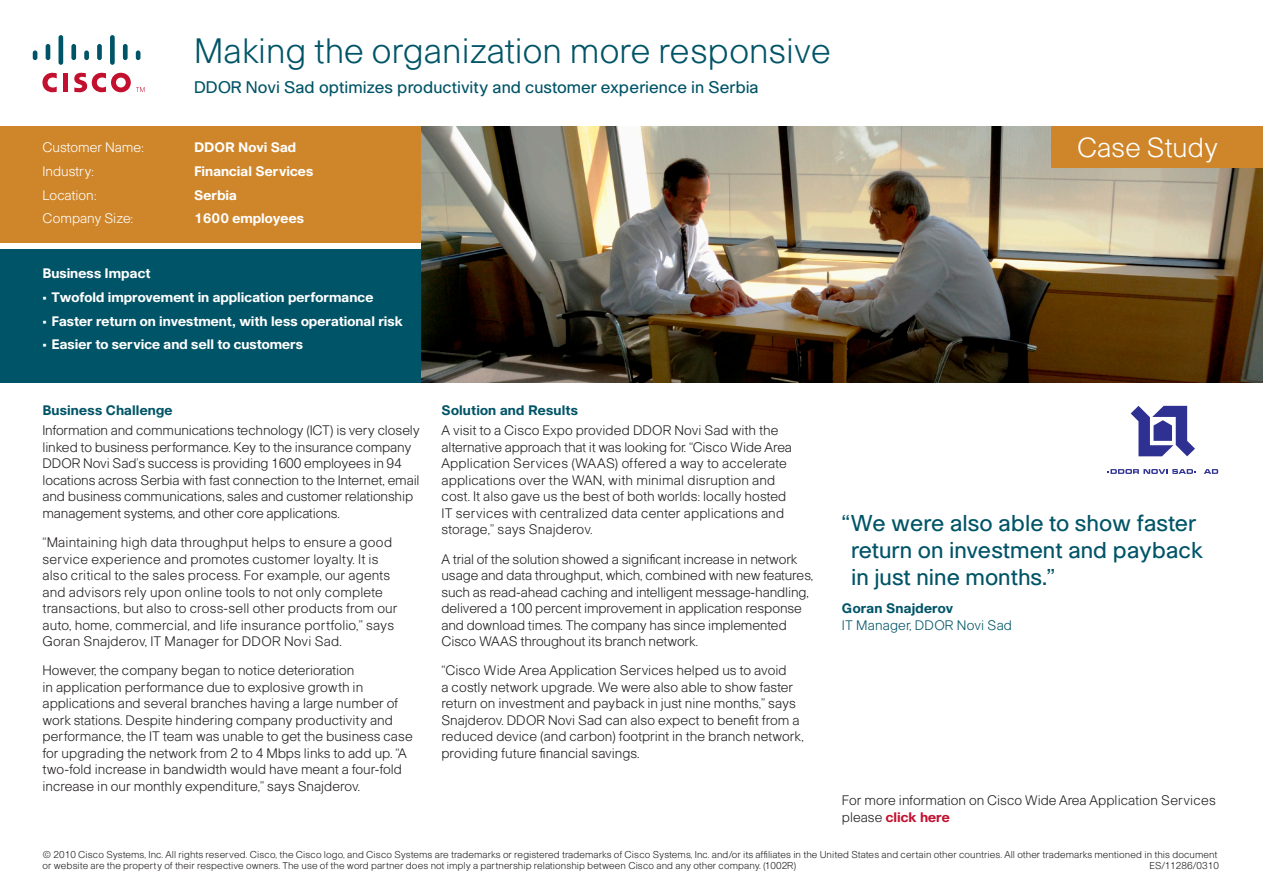
<style>
.page{position:relative;width:1263px;height:893px;background:#fff}
.page>*{position:absolute;margin:0;border:0;box-sizing:border-box;transform-origin:0 0}
.Headline{font:300 34.5px "Cisco";letter-spacing:.005em;color:#005467}
.Case_Study{font:300 27px "Cisco";color:#fff}
.Pull_Quote{font:22.5px/27px "Cisco";color:#005467}
.Sub-Headline{font:16.5px "Cisco";color:#005467}
.Body_Text{font:300 13.5px/16.5px "Cisco";color:#231f20}
.Bullett_Exec_Text{font:700 13.5px "Cisco";color:#fff}
.More_Information{font:300 13.5px/17.2px "Cisco";color:#231f20}
.Cust__Ind__loc__Size{font:700 13.5px "Cisco";color:#fff}
.Cust__Ind__loc__Size-2{font:300 13.5px "Cisco";color:#fff}
.Body_Head{font:700 13.5px "Cisco";letter-spacing:.01em;color:#005467}
.Attribution{font:300 13.5px "Cisco";letter-spacing:.01em;color:#005467}
.Attribution-2{font:700 13.5px "Cisco";letter-spacing:.01em;color:#005467}
.Exec_Head{font:700 13.5px "Cisco";color:#fff}
.Page_Footer{font:300 9.75px/10.5px "Cisco";letter-spacing:.005em;color:#231f20}
.s1{font-weight:400}
.s2{font-weight:700;color:#c3102f}
</style>
<div class="page">
<div style="left:0;top:126px;width:1263px;height:116px;background:#cf862a"></div>
<div style="left:0;top:249px;width:1263px;height:134px;background:#005467"></div>
<div style="left:63px;top:73px;width:5px;height:19px;background:#c3102f"></div>
<svg style="left:42px;top:73px;width:15px;height:19px"></svg>
<hr style="left:33px;top:50px;width:4px;height:10px;background:#005467;border-radius:2px">
<div style="left:84px;top:50px;width:5px;height:10px;background:#005467;border-radius:2px"></div>
<hr style="left:136px;top:50px;width:4px;height:10px;background:#005467;border-radius:2px">
<hr style="left:46px;top:44px;width:4px;height:16px;background:#005467;border-radius:2px">
<div style="left:71px;top:44px;width:5px;height:16px;background:#005467;border-radius:2px"></div>
<div style="left:97px;top:44px;width:5px;height:16px;background:#005467;border-radius:2px"></div>
<div style="left:123px;top:44px;width:5px;height:16px;background:#005467;border-radius:2px"></div>
<hr style="left:59px;top:35px;width:4px;height:30px;background:#005467;border-radius:2px">
<div style="left:110px;top:35px;width:5px;height:30px;background:#005467;border-radius:2px"></div>
<svg style="left:74px;top:73px;width:71px;height:19px"></svg>
<svg style="left:1131px;top:406px;width:64px;height:50px"></svg>
<svg style="left:1204px;top:469px;width:14px;height:5px"></svg>
<svg style="left:1107px;top:469px;width:89px;height:5px"></svg>
<img style="left:421px;top:126px;width:842px;height:257px">
<div style="left:1052px;top:126px;width:211px;height:41px;background:#cf862a"></div>
<p class="Headline" style="left:194px;top:30px;width:638px">Making the organization more responsive</p>
<p class="Sub-Headline" style="left:194px;top:77px;width:566px">DDOR Novi Sad optimizes productivity and customer experience in Serbia</p>
<p class="Cust__Ind__loc__Size-2" style="left:43px;top:139px;width:103px">Customer Name:</p>
<p class="Cust__Ind__loc__Size" style="left:194px;top:139px;width:104px">DDOR Novi Sad</p>
<p class="Cust__Ind__loc__Size-2" style="left:43px;top:163px;width:53px">Industry:</p>
<p class="Cust__Ind__loc__Size" style="left:194px;top:163px;width:121px">Financial Services</p>
<p class="Cust__Ind__loc__Size-2" style="left:43px;top:187px;width:55px">Location:</p>
<p class="Cust__Ind__loc__Size" style="left:194px;top:186px;width:44px">Serbia</p>
<p class="Cust__Ind__loc__Size-2" style="left:43px;top:210px;width:92px">Company Size:</p>
<p class="Cust__Ind__loc__Size" style="left:194px;top:210px;width:112px">1600 employees</p>
<p class="Exec_Head" style="left:43px;top:265px;width:110px">Business Impact</p>
<p class="Bullett_Exec_Text" style="left:43px;top:289px;width:332px"><span class="s1">•</span> Twofold improvement in application performance</p>
<p class="Bullett_Exec_Text" style="left:43px;top:313px;width:362px"><span class="s1">•</span> Faster return on investment, with less operational risk</p>
<p class="Bullett_Exec_Text" style="left:43px;top:336px;width:262px"><span class="s1">•</span> Easier to service and sell to customers</p>
<p class="Case_Study" style="left:1077px;top:131px;width:142px">Case Study</p>
<p class="Body_Head" style="left:43px;top:401px;width:131px">Business Challenge</p>
<p class="Body_Text" style="left:43px;top:422px;width:379px">Information and communications technology (ICT) is very closely linked to business performance. Key to the insurance company DDOR Novi Sad’s success is providing 1600 employees in 94 locations across Serbia with fast connection to the Internet, email and business communications, sales and customer relationship management systems, and other core applications.</p>
<p class="Body_Text" style="left:43px;top:534px;width:357px">“Maintaining high data throughput helps to ensure a good service experience and promotes customer loyalty. It is also critical to the sales process. For example, our agents and advisors rely upon online tools to not only complete transactions, but also to cross-sell other products from our auto, home, commercial, and life insurance portfolio,” says Goran Snajderov, IT Manager for DDOR Novi Sad.</p>
<p class="Body_Text" style="left:43px;top:662px;width:372px">However, the company began to notice deterioration<br>in application performance due to explosive growth in applications and several branches having a large number of work stations. Despite hindering company productivity and performance, the IT team was unable to get the business case for upgrading the network from 2 to 4 Mbps links to add up. “A two-fold increase in bandwidth would have meant a four-fold increase in our monthly expenditure,” says Snajderov.</p>
<p class="Body_Head" style="left:441px;top:401px;width:138px">Solution and Results</p>
<p class="Body_Text" style="left:441px;top:422px;width:352px">A visit to a Cisco Expo provided DDOR Novi Sad with the alternative approach that it was looking for. “Cisco Wide Area Application Services (WAAS) offered a way to accelerate applications over the WAN, with minimal disruption and cost. It also gave us the best of both worlds: locally hosted IT services with centralized data center applications and storage,” says Snajderov.</p>
<p class="Body_Text" style="left:441px;top:550px;width:373px">A trial of the solution showed a significant increase in network usage and data throughput, which, combined with new features, such as read-ahead caching and intelligent message-handling, delivered a 100 percent improvement in application response and download times. The company has since implemented Cisco WAAS throughout its branch network.</p>
<p class="Body_Text" style="left:441px;top:662px;width:364px">“Cisco Wide Area Application Services helped us to avoid<br>a costly network upgrade. We were also able to show faster return on investment and payback in just nine months,” says Snajderov. DDOR Novi Sad can also expect to benefit from a reduced device (and carbon) footprint in the branch network, providing future financial savings.</p>
<p class="Pull_Quote" style="left:851px;top:509px;width:353px;text-indent:-9px">“We were also able to show faster return on investment and payback in just nine months.”</p>
<p class="Attribution-2" style="left:842px;top:599px;width:113px">Goran Snajderov</p>
<p class="Attribution" style="left:842px;top:617px;width:172px">IT Manager, DDOR Novi Sad</p>
<p class="More_Information" style="left:842px;top:791px;width:375px">For more information on Cisco Wide Area Application Services please <span class="s2">click here</span></p>
<p class="Page_Footer" style="left:43px;top:849px;width:1176px">© 2010 Cisco Systems, Inc. All rights reserved. Cisco, the Cisco logo, and Cisco Systems are trademarks or registered trademarks of Cisco Systems, Inc. and/or its affiliates in the United States and certain other countries. All other trademarks mentioned in this document or website are the property of their respective owners. The use of the word partner does not imply a partnership relationship between Cisco and any other company. (1002R)</p>
<p class="Page_Footer" style="left:1150px;top:860px;width:71px">ES/11286/0310</p>
</div>
